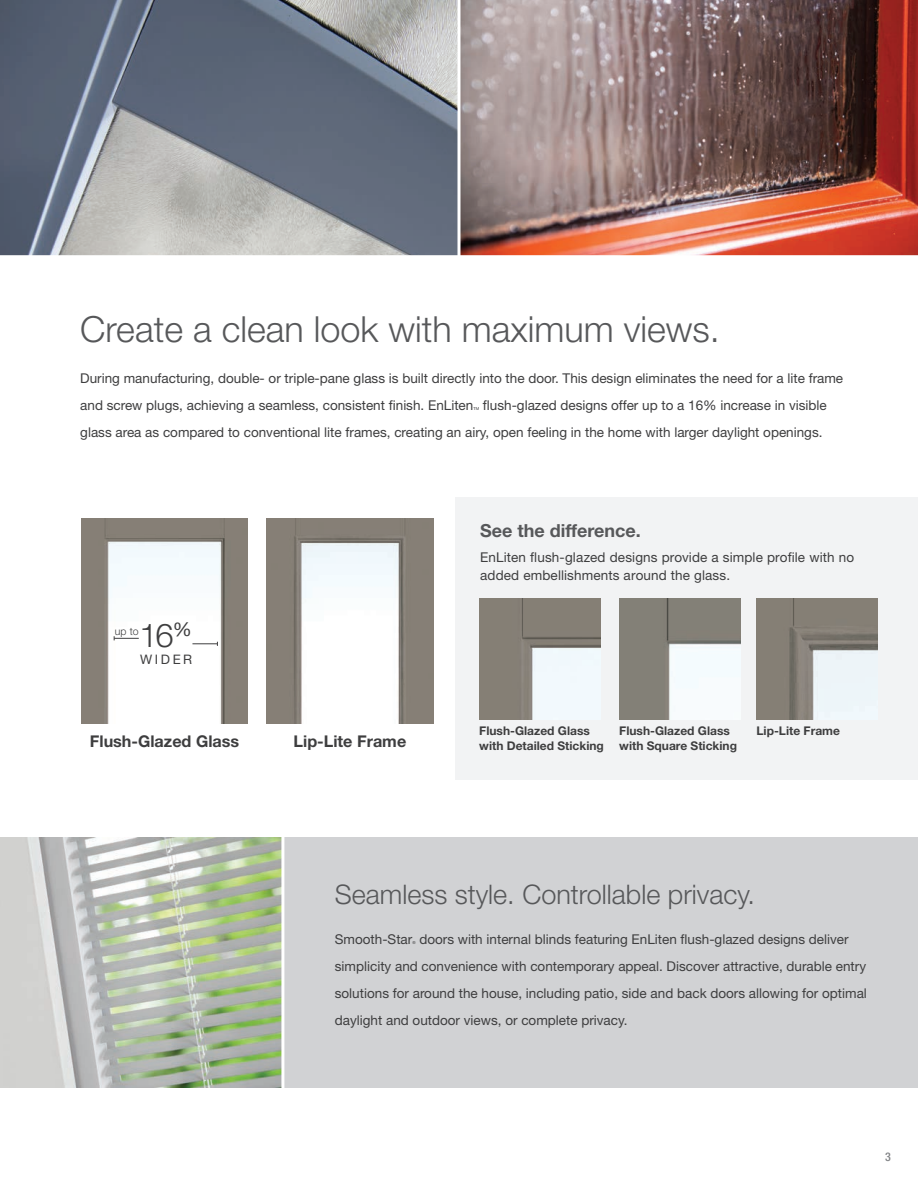
<style>
.page{position:relative;width:918px;height:1188px;background:#fff}
.page>*{position:absolute;margin:0;border:0;box-sizing:border-box;transform-origin:0 0}
.t1{font:300 36px "Helvetica Neue LT Std";color:#57585a}
.t2{font:300 32.7px "Helvetica Neue LT Std";color:#3e3e3f}
.t3{font:300 27px "Helvetica Neue LT Std";color:#57585a}
.t4{font:19.05px "Helvetica Neue LT Std";color:#3e3e3f}
.t5{font:700 18px "Helvetica Neue LT Std";color:#57585a}
.t6{font:700 16.2px "Helvetica Neue LT Std";color:#3e3e3f}
.t7{font:13.5px/27px "Helvetica Neue LT Std";color:#3e3e3f}
.t8{font:13.05px "Helvetica Neue LT Std";letter-spacing:.195em;color:#3e3e3f}
.t9{font:700 12px/15px "Helvetica Neue LT Std";color:#3e3e3f}
.t10{font:500 condensed 12px "Helvetica Neue LT Std";color:#808285}
.t11{font:300 10.5px "Helvetica Neue LT Std";color:#3e3e3f}
.t12{font:4.05px "Helvetica Neue LT Std";color:#3e3e3f}
</style>
<div class="page">
<img style="left:0;top:0;width:458px;height:255px">
<img style="left:460px;top:0;width:458px;height:255px">
<div style="left:455px;top:497px;width:463px;height:283px;background:#f2f3f4"></div>
<img style="left:757px;top:598px;width:121px;height:121px">
<img style="left:479px;top:598px;width:121px;height:121px">
<img style="left:619px;top:598px;width:121px;height:121px">
<img style="left:81px;top:518px;width:167px;height:206px">
<img style="left:267px;top:518px;width:166px;height:206px">
<svg style="left:114px;top:636px;width:25px;height:4px"></svg>
<svg style="left:192px;top:642px;width:26px;height:4px"></svg>
<div style="left:0;top:837px;width:918px;height:250px;background:#d1d2d4"></div>
<img style="left:28px;top:837px;width:253px;height:250px">
<hr style="left:281px;top:833px;width:3px;height:261px;background:#fff">
<h1 class="t1" style="left:80px;top:307px;width:641px">Create a clean look with maximum views.</h1>
<p class="t7" style="left:80px;top:364px;width:764px">During manufacturing, double- or triple-pane glass is built directly into the door. This design eliminates the need for a lite frame and screw plugs, achieving a seamless, consistent finish. EnLiten</p>
<p class="t7" style="left:80px;top:391px;width:748px;text-indent:403px">flush-glazed designs offer up to a 16% increase in visible glass area as compared to conventional lite frames, creating an airy, open feeling in the home with larger daylight openings.</p>
<p class="t12" style="left:473px;top:406px;width:7px">TM</p>
<p class="t11" style="left:115px;top:625px;width:25px">up to</p>
<h3 class="t4" style="left:173px;top:618px;width:21px">%</h3>
<p class="t8" style="left:140px;top:652px;width:54px">WIDER</p>
<h2 class="t2" style="left:140px;top:615px;width:36px">16</h2>
<p class="t6" style="left:90px;top:731px;width:151px">Flush-Glazed Glass</p>
<p class="t6" style="left:294px;top:731px;width:114px">Lip-Lite Frame</p>
<h3 class="t5" style="left:480px;top:519px;width:162px">See the difference.</h3>
<p class="t7" style="left:480px;top:548px;width:375px;line-height:18px">EnLiten flush-glazed designs provide a simple profile with no added embellishments around the glass.</p>
<p class="t9" style="left:479px;top:723px;width:126px">Flush-Glazed Glass with Detailed Sticking</p>
<p class="t9" style="left:619px;top:723px;width:119px">Flush-Glazed Glass with Square Sticking</p>
<p class="t9" style="left:757px;top:723px;width:85px">Lip-Lite Frame</p>
<h3 class="t3" style="left:335px;top:878px;width:422px">Seamless style. Controllable privacy.</h3>
<p class="t7" style="left:335px;top:926px;width:79px">Smooth-Star</p>
<p class="t12" style="left:412px;top:940px;width:5px">®</p>
<p class="t7" style="left:335px;top:926px;width:534px;text-indent:85px">doors with internal blinds featuring EnLiten flush-glazed designs deliver simplicity and convenience with contemporary appeal. Discover attractive, durable entry solutions for around the house, including patio, side and back doors allowing for optimal daylight and outdoor views, or complete privacy.</p>
<p class="t10" style="left:885px;top:1150px;width:7px">3</p>
</div>
